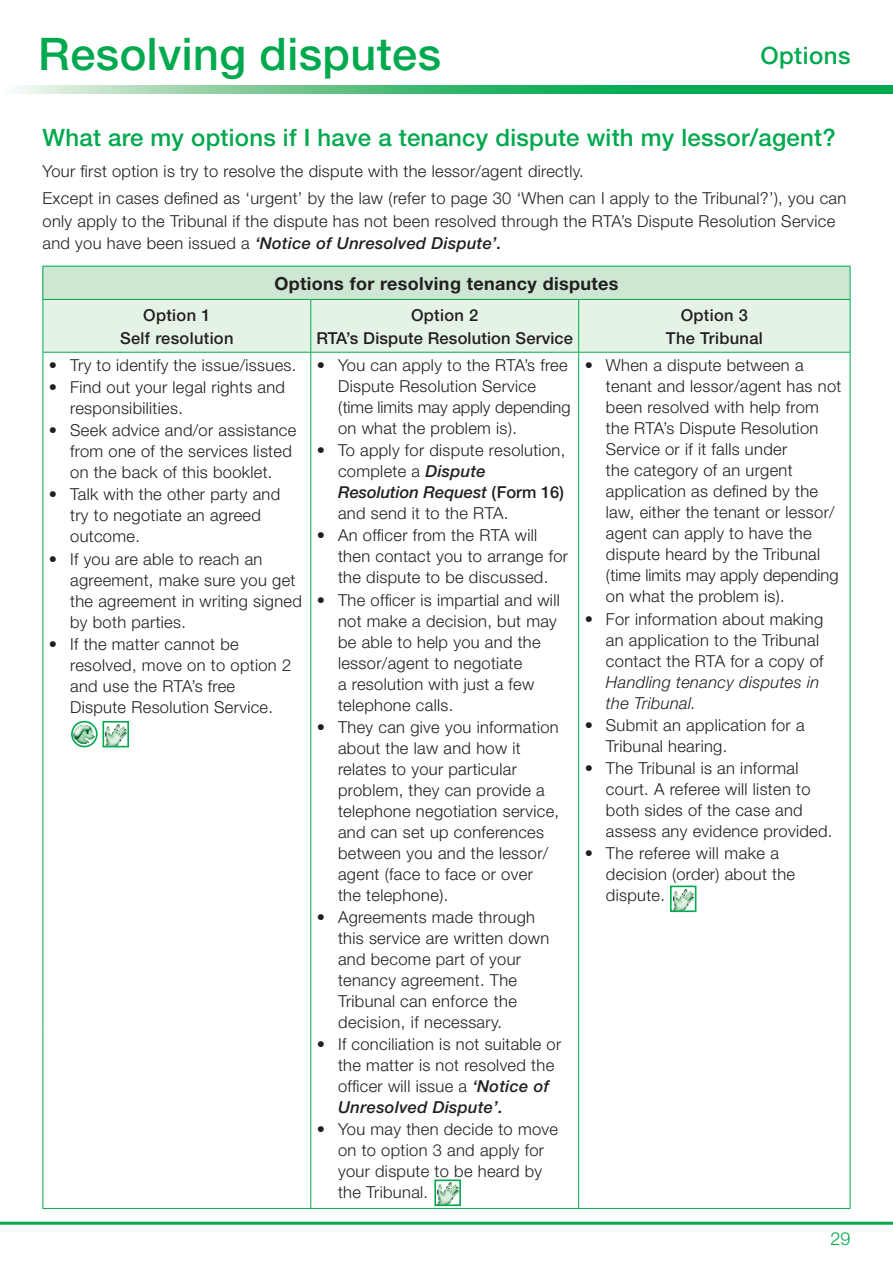
<style>
.page{position:relative;width:893px;height:1263px;background:#fff}
.page>*{position:absolute;margin:0;border:0;box-sizing:border-box;transform-origin:0 0}
.t1{font:500 45px "Helvetica Neue";letter-spacing:.01em;color:#00a94e}
.t2{font:500 24px "Helvetica Neue";letter-spacing:.01em;color:#00a94e}
.t3{font:700 18px "Helvetica Neue";letter-spacing:.02em;color:#231f20}
.t4{font:300 18px "Helvetica Neue";color:#00a94e}
.t5{font:300 16.5px/21px "Helvetica Neue";letter-spacing:.02em;color:#231f20}
.t6{font:500 16.5px/22.5px "Helvetica Neue";letter-spacing:.02em;color:#231f20;text-align:center}
.t7{font:italic 300 16.5px/21px "Helvetica Neue";letter-spacing:.02em;color:#231f20}
.s1{font-weight:500;font-style:italic}
.s2{font-weight:500}
</style>
<div class="page">
<hr style="left:0;top:1222px;width:893px;height:3px;background:#00a94e">
<svg style="left:15px;top:85px;width:878px;height:9px;background:#4bbe7c"></svg>
<div style="left:43px;top:266px;width:807px;height:33px;background:#cee7d3"></div>
<div style="left:44px;top:300px;width:806px;height:52px;background:#e5f3e7"></div>
<hr style="left:43px;top:266px;width:268px;height:1px;background:#00a94e">
<hr style="left:43px;top:266px;width:1px;height:33px;background:#00a94e">
<hr style="left:311px;top:266px;width:268px;height:1px;background:#00a94e">
<hr style="left:579px;top:266px;width:271px;height:1px;background:#00a94e">
<hr style="left:850px;top:266px;width:1px;height:33px;background:#00a94e">
<hr style="left:43px;top:299px;width:268px;height:1px;background:#00a94e">
<hr style="left:43px;top:300px;width:1px;height:52px;background:#00a94e">
<hr style="left:311px;top:299px;width:268px;height:1px;background:#00a94e">
<hr style="left:310px;top:300px;width:1px;height:52px;background:#00a94e">
<hr style="left:579px;top:299px;width:271px;height:1px;background:#00a94e">
<hr style="left:578px;top:300px;width:1px;height:52px;background:#00a94e">
<hr style="left:850px;top:300px;width:1px;height:52px;background:#00a94e">
<hr style="left:43px;top:352px;width:268px;height:1px;background:#00a94e">
<hr style="left:43px;top:353px;width:1px;height:671px;background:#00a94e">
<hr style="left:311px;top:352px;width:268px;height:1px;background:#00a94e">
<hr style="left:310px;top:353px;width:1px;height:671px;background:#00a94e">
<hr style="left:43px;top:1024px;width:1px;height:184px;background:#00a94e">
<hr style="left:310px;top:1024px;width:1px;height:184px;background:#00a94e">
<hr style="left:43px;top:1208px;width:268px;height:1px;background:#00a94e">
<hr style="left:311px;top:1208px;width:268px;height:1px;background:#00a94e">
<hr style="left:579px;top:352px;width:271px;height:1px;background:#00a94e">
<hr style="left:578px;top:353px;width:1px;height:671px;background:#00a94e">
<hr style="left:850px;top:353px;width:1px;height:671px;background:#00a94e">
<hr style="left:578px;top:1024px;width:1px;height:184px;background:#00a94e">
<hr style="left:850px;top:1024px;width:1px;height:184px;background:#00a94e">
<hr style="left:579px;top:1208px;width:271px;height:1px;background:#00a94e">
<img style="left:106px;top:724px;width:20px;height:20px">
<div style="left:103px;top:721px;width:26px;height:26px;border:2px solid #00a94e"></div>
<img style="left:72px;top:722px;width:23px;height:24px">
<div style="left:71px;top:721px;width:27px;height:26px;border:2px solid #00a94e;border-radius:50%"></div>
<img style="left:437px;top:1182px;width:21px;height:21px">
<div style="left:434px;top:1179px;width:27px;height:27px;border:2px solid #00a94e"></div>
<img style="left:673px;top:889px;width:20px;height:20px">
<div style="left:670px;top:885px;width:26px;height:27px;border:2px solid #00a94e"></div>
<h1 class="t1" style="left:38px;top:27px;width:404px">Resolving disputes</h1>
<h2 class="t2" style="left:760px;top:42px;width:92px">Options</h2>
<h2 class="t2" style="left:43px;top:123px;width:795px">What are my options if I have a tenancy dispute with my lessor/agent?</h2>
<p class="t5" style="left:43px;top:158px;width:805px;line-height:26.7px">Your first option is try to resolve the dispute with the lessor/agent directly.<br>Except in cases defined as ‘urgent’ by the law (refer to page 30 ‘When can I apply to the Tribunal?’), you can</p>
<p class="t5" style="left:43px;top:209px;width:794px;line-height:22.5px">only apply to the Tribunal if the dispute has not been resolved through the RTA’s Dispute Resolution Service and you have been issued a <span class="s1">‘Notice of Unresolved Dispute’.</span></p>
<p class="t3" style="left:274px;top:272px;width:345px">Options for resolving tenancy disputes</p>
<p class="t6" style="left:120px;top:304px;width:115px">Option 1<br>Self resolution</p>
<p class="t6" style="left:316px;top:304px;width:258px">Option 2<br>RTA’s Dispute Resolution Service</p>
<p class="t6" style="left:666px;top:304px;width:98px">Option 3<br>The Tribunal</p>
<p class="t5" style="left:49px;top:354px;width:249px">• Try to identify the issue/issues.</p>
<p class="t5" style="left:70px;top:377px;width:216px;text-indent:-21px">• Find out your legal rights and responsibilities.</p>
<p class="t5" style="left:70px;top:420px;width:228px;text-indent:-21px">• Seek advice and/or assistance from one of the services listed on the back of this booklet.</p>
<p class="t5" style="left:70px;top:484px;width:212px;text-indent:-21px">• Talk with the other party and try to negotiate an agreed outcome.</p>
<p class="t5" style="left:70px;top:548px;width:233px;text-indent:-21px">• If you are able to reach an agreement, make sure you get the agreement in writing signed by both parties.</p>
<p class="t5" style="left:70px;top:633px;width:223px;text-indent:-21px">• If the matter cannot be resolved, move on to option 2 and use the RTA’s free<br>Dispute Resolution Service.</p>
<p class="t5" style="left:338px;top:355px;width:234px;text-indent:-21px">• You can apply to the RTA’s free<br>Dispute Resolution Service (time limits may apply depending on what the problem is).</p>
<p class="t5" style="left:338px;top:440px;width:229px;text-indent:-21px">• To apply for dispute resolution, complete a <span class="s1">Dispute<br>Resolution Request</span> <span class="s2">(Form 16) </span>and send it to the RTA.</p>
<p class="t5" style="left:338px;top:525px;width:231px;text-indent:-21px">• An officer from the RTA will then contact you to arrange for the dispute to be discussed.</p>
<p class="t5" style="left:338px;top:589px;width:223px;text-indent:-21px">• The officer is impartial and will not make a decision, but may be able to help you and the lessor/agent to negotiate<br>a resolution with just a few telephone calls.</p>
<p class="t5" style="left:338px;top:716px;width:223px;text-indent:-21px">• They can give you information about the law and how it relates to your particular problem, they can provide a telephone negotiation service, and can set up conferences between you and the lessor/ agent (face to face or over the telephone).</p>
<p class="t5" style="left:338px;top:906px;width:213px;text-indent:-21px">• Agreements made through this service are written down and become part of your tenancy agreement. The<br>Tribunal can enforce the decision, if necessary.</p>
<p class="t5" style="left:338px;top:1033px;width:225px;text-indent:-21px">• If conciliation is not suitable or the matter is not resolved the officer will issue a <span class="s1">‘Notice of<br>Unresolved Dispute’.</span></p>
<p class="t5" style="left:338px;top:1118px;width:222px;text-indent:-21px">• You may then decide to move on to option 3 and apply for your dispute to be heard by the Tribunal.</p>
<p class="t5" style="left:606px;top:355px;width:237px;text-indent:-21px">• When a dispute between a tenant and lessor/agent has not been resolved with help from the RTA’s Dispute Resolution<br>Service or if it falls under<br>the category of an urgent application as defined by the law, either the tenant or lessor/ agent can apply to have the dispute heard by the Tribunal (time limits may apply depending on what the problem is).</p>
<p class="t5" style="left:606px;top:608px;width:219px;text-indent:-21px">• For information about making an application to the Tribunal contact the RTA for a copy of</p>
<p class="t7" style="left:606px;top:671px;width:215px">Handling tenancy disputes in the Tribunal.</p>
<p class="t5" style="left:606px;top:714px;width:200px;text-indent:-21px">• Submit an application for a<br>Tribunal hearing.</p>
<p class="t5" style="left:606px;top:757px;width:228px;text-indent:-21px">• The Tribunal is an informal court. A referee will listen to both sides of the case and assess any evidence provided.</p>
<p class="t5" style="left:606px;top:842px;width:191px;text-indent:-21px">• The referee will make a decision (order) about the dispute.</p>
<p class="t4" style="left:830px;top:1227px;width:22px">29</p>
</div>
